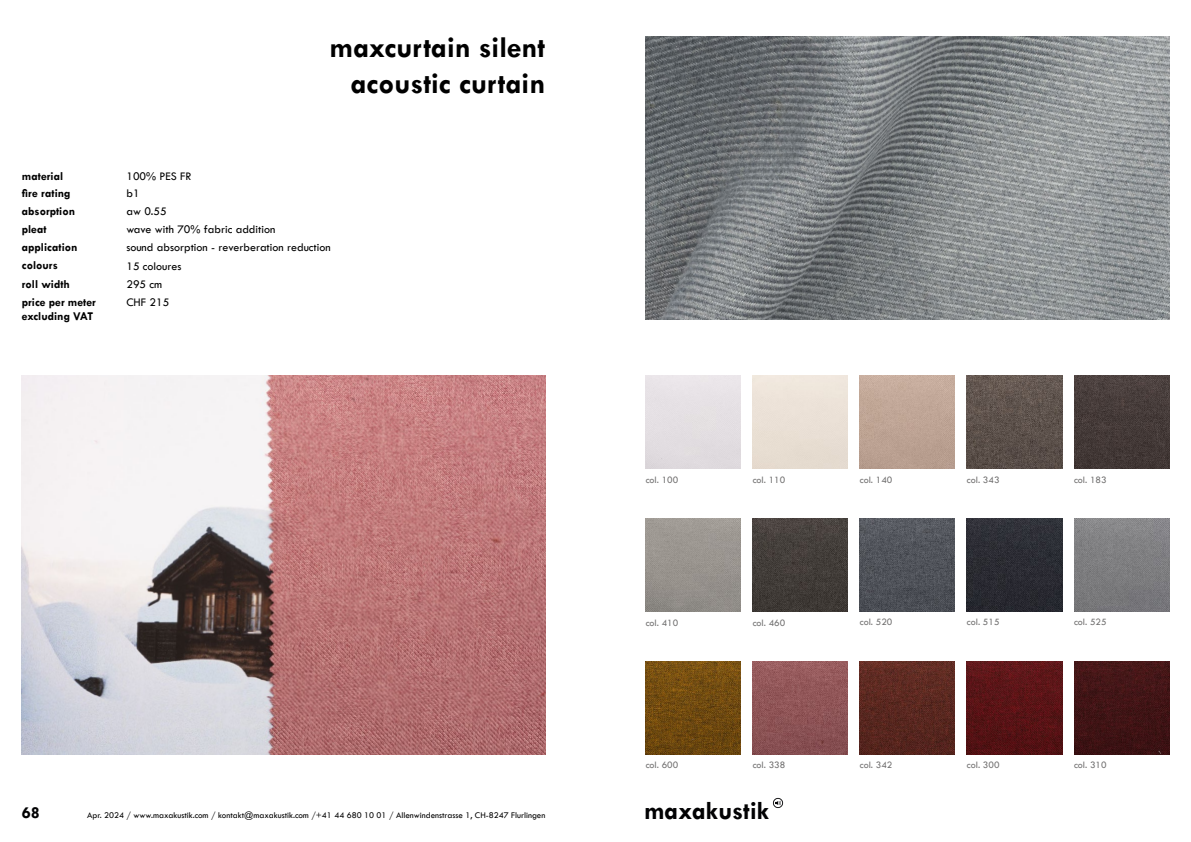
<style>
.page{position:relative;width:1191px;height:842px;background:#fff}
.page>*{position:absolute;margin:0;border:0;box-sizing:border-box;transform-origin:0 0}
.t1{font:700 30px/36px "Tw Cen";color:#000;text-align:right}
.t2{font:700 26px "Tw Cen";color:#020203}
.t3{font:700 17px "Tw Cen";color:#020203}
.t4{font:12px/18px "Tw Cen";color:#000}
.t5{font:700 12px/14.4px "Tw Cen";color:#000}
.t6{font:10px "Tw Cen";color:#706f6f}
.t7{font:9px "Tw Cen";color:#000}
</style>
<div class="page">
<svg style="left:773px;top:798px;width:10px;height:10px"></svg>
<img style="left:645px;top:36px;width:524px;height:284px">
<img style="left:22px;top:376px;width:523px;height:378px">
<img style="left:645px;top:519px;width:95px;height:92px">
<img style="left:645px;top:661px;width:95px;height:93px">
<img style="left:753px;top:519px;width:95px;height:92px">
<img style="left:860px;top:661px;width:95px;height:93px">
<img style="left:860px;top:376px;width:95px;height:93px">
<img style="left:860px;top:519px;width:95px;height:92px">
<img style="left:967px;top:661px;width:95px;height:93px">
<img style="left:967px;top:376px;width:95px;height:93px">
<img style="left:967px;top:519px;width:95px;height:92px">
<img style="left:1074px;top:661px;width:95px;height:93px">
<img style="left:1074px;top:376px;width:95px;height:93px">
<img style="left:1074px;top:519px;width:95px;height:92px">
<img style="left:753px;top:661px;width:95px;height:93px">
<h1 class="t1" style="left:329px;top:28px;width:217px">maxcurtain silent acoustic curtain</h1>
<p class="t5" style="left:22px;top:169px;width:43px">material</p>
<p class="t4" style="left:126px;top:167px;width:67px">100% PES FR</p>
<p class="t5" style="left:22px;top:186px;width:50px">fire rating</p>
<p class="t4" style="left:126px;top:185px;width:15px">b1</p>
<p class="t5" style="left:22px;top:204px;width:55px">absorption</p>
<p class="t4" style="left:126px;top:203px;width:42px">aw 0.55</p>
<p class="t5" style="left:22px;top:222px;width:26px">pleat</p>
<p class="t4" style="left:126px;top:221px;width:150px">wave with 70% fabric addition</p>
<p class="t5" style="left:22px;top:240px;width:57px">application</p>
<p class="t4" style="left:126px;top:239px;width:206px">sound absorption - reverberation reduction</p>
<p class="t5" style="left:22px;top:258px;width:37px">colours</p>
<p class="t5" style="left:22px;top:276px;width:50px">roll width</p>
<p class="t4" style="left:126px;top:257px;width:57px">15 coloures<br>295 cm</p>
<p class="t5" style="left:22px;top:294px;width:75px">price per meter excluding VAT</p>
<p class="t4" style="left:126px;top:293px;width:44px">CHF 215</p>
<p class="t6" style="left:645px;top:474px;width:34px">col. 100</p>
<p class="t6" style="left:753px;top:474px;width:34px">col. 110</p>
<p class="t6" style="left:645px;top:616px;width:34px">col. 410</p>
<p class="t6" style="left:753px;top:616px;width:34px">col. 460</p>
<p class="t6" style="left:645px;top:759px;width:34px">col. 600</p>
<p class="t6" style="left:753px;top:759px;width:34px">col. 338</p>
<h3 class="t3" style="left:22px;top:802px;width:20px">68</h3>
<p class="t7" style="left:87px;top:809px;width:460px">Apr. 2024 / www.maxakustik.com / kontakt@maxakustik.com /+41 44 680 10 01 / Allenwindenstrasse 1, CH-8247 Flurlingen</p>
<h2 class="t2" style="left:644px;top:795px;width:127px">maxakustik</h2>
<p class="t6" style="left:860px;top:474px;width:34px">col. 140</p>
<p class="t6" style="left:860px;top:616px;width:34px">col. 520</p>
<p class="t6" style="left:860px;top:759px;width:34px">col. 342</p>
<p class="t6" style="left:967px;top:474px;width:34px">col. 343</p>
<p class="t6" style="left:967px;top:616px;width:34px">col. 515</p>
<p class="t6" style="left:967px;top:759px;width:34px">col. 300</p>
<p class="t6" style="left:1074px;top:474px;width:34px">col. 183</p>
<p class="t6" style="left:1074px;top:616px;width:34px">col. 525</p>
<p class="t6" style="left:1074px;top:759px;width:34px">col. 310</p>
</div>
